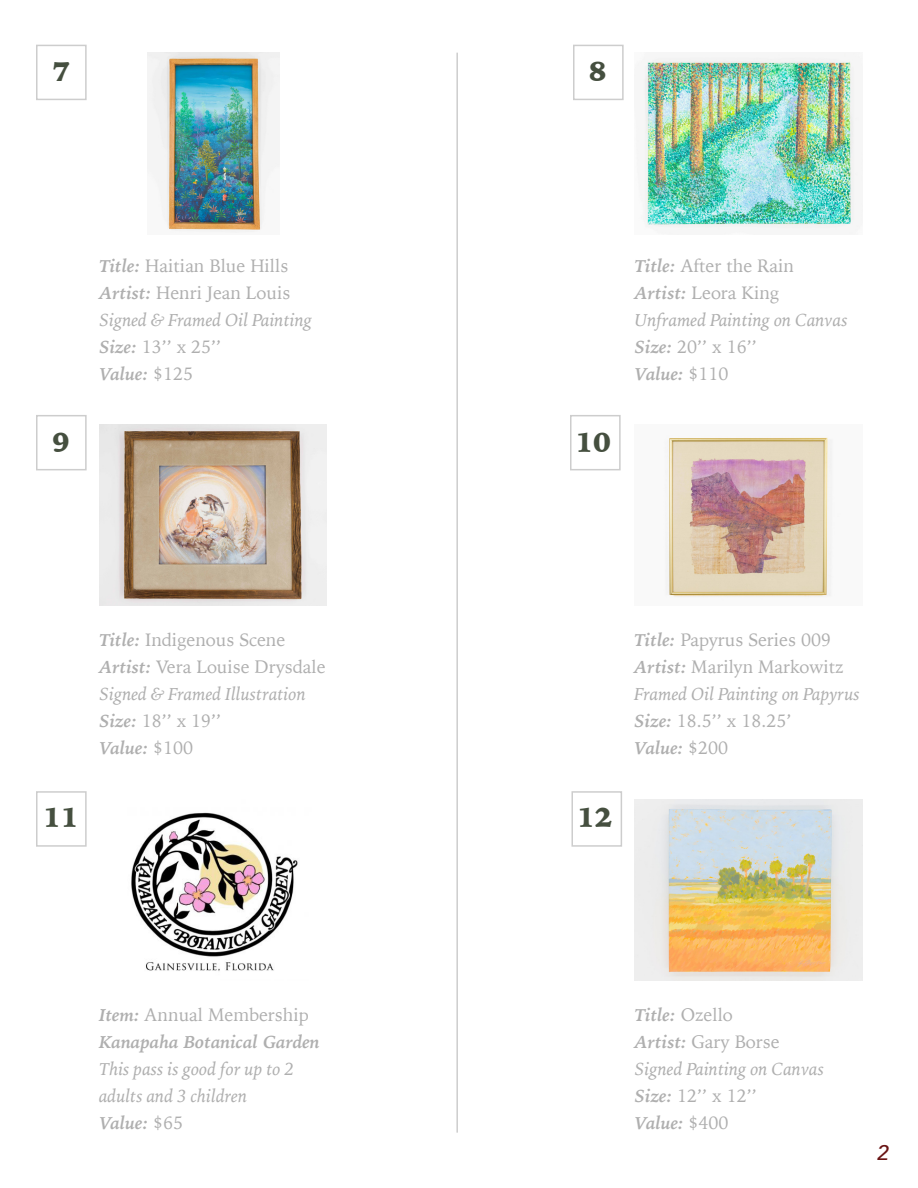
<style>
.page{position:relative;width:918px;height:1188px;background:#fff}
.page>*{position:absolute;margin:0;border:0;box-sizing:border-box;transform-origin:0 0}
.t1{font:900 27px "Iowan Old Style";color:#454f3f}
.t2{font:italic 500 21px "Avenir";color:#691414}
.t3{font:18px "Iowan Old Style";color:#afafaf}
.t4{font:italic 18px/27px "Iowan Old Style";color:#afafaf}
.t5{font:italic 700 18px "Iowan Old Style";color:#afafaf}
.s1{font-weight:700;font-style:italic}
.s2{font-weight:400;font-style:normal}
</style>
<div class="page">
<img style="left:147px;top:53px;width:133px;height:180px">
<img style="left:644px;top:54px;width:214px;height:175px">
<img style="left:99px;top:424px;width:228px;height:182px">
<hr style="left:456px;top:53px;width:2px;height:1080px;background:#cdcdcd">
<img style="left:665px;top:437px;width:167px;height:160px">
<img style="left:131px;top:812px;width:167px;height:159px">
<div style="left:36px;top:45px;width:51px;height:55px;border:2px solid #cdcdcd"></div>
<div style="left:36px;top:415px;width:51px;height:55px;border:2px solid #cdcdcd"></div>
<div style="left:573px;top:45px;width:51px;height:55px;border:2px solid #cdcdcd"></div>
<div style="left:570px;top:415px;width:51px;height:55px;border:2px solid #cdcdcd"></div>
<div style="left:36px;top:791px;width:51px;height:56px;border:2px solid #cdcdcd"></div>
<img style="left:635px;top:799px;width:227px;height:182px">
<div style="left:572px;top:791px;width:50px;height:56px;border:2px solid #cdcdcd"></div>
<p class="t1" style="left:52px;top:53px;width:19px">7</p>
<p class="t1" style="left:589px;top:53px;width:19px">8</p>
<p class="t3" style="left:99px;top:250px;width:191px"><span class="s1">Title:</span> Haitian Blue Hills</p>
<p class="t3" style="left:99px;top:277px;width:193px"><span class="s1">Artist:</span> Henri Jean Louis</p>
<p class="t4" style="left:99px;top:306px;width:215px">Signed &amp; Framed Oil Painting</p>
<p class="t3" style="left:99px;top:331px;width:124px"><span class="s1">Size:</span> 13’’ x 25’’</p>
<p class="t5" style="left:99px;top:358px;width:95px">Value: <span class="s2">$125</span></p>
<p class="t3" style="left:635px;top:250px;width:161px"><span class="s1">Title:</span> After the Rain</p>
<p class="t3" style="left:635px;top:277px;width:146px"><span class="s1">Artist:</span> Leora King</p>
<p class="t4" style="left:635px;top:306px;width:215px">Unframed Painting on Canvas</p>
<p class="t3" style="left:635px;top:331px;width:124px"><span class="s1">Size:</span> 20’’ x 16’’</p>
<p class="t5" style="left:635px;top:358px;width:95px">Value: <span class="s2">$110</span></p>
<p class="t1" style="left:52px;top:425px;width:19px">9</p>
<p class="t1" style="left:575px;top:425px;width:37px">10</p>
<p class="t3" style="left:99px;top:624px;width:188px"><span class="s1">Title:</span> Indigenous Scene</p>
<p class="t3" style="left:99px;top:651px;width:228px"><span class="s1">Artist:</span> Vera Louise Drysdale</p>
<p class="t4" style="left:99px;top:680px;width:208px">Signed &amp; Framed Illustration</p>
<p class="t3" style="left:99px;top:705px;width:124px"><span class="s1">Size:</span> 18’’ x 19’’</p>
<p class="t5" style="left:99px;top:732px;width:95px">Value: <span class="s2">$100</span></p>
<p class="t3" style="left:634px;top:624px;width:198px"><span class="s1">Title:</span> Papyrus Series 009</p>
<p class="t3" style="left:634px;top:651px;width:211px"><span class="s1">Artist:</span> Marilyn Markowitz</p>
<p class="t4" style="left:634px;top:680px;width:227px">Framed Oil Painting on Papyrus</p>
<p class="t3" style="left:634px;top:705px;width:159px"><span class="s1">Size:</span> 18.5’’ x 18.25’</p>
<p class="t5" style="left:634px;top:732px;width:95px">Value: <span class="s2">$200</span></p>
<p class="t1" style="left:43px;top:799px;width:37px">11</p>
<p class="t1" style="left:577px;top:799px;width:37px">12</p>
<p class="t3" style="left:99px;top:998px;width:211px"><span class="s1">Item:</span> Annual Membership</p>
<p class="t5" style="left:99px;top:1026px;width:222px">Kanapaha Botanical Garden</p>
<p class="t4" style="left:99px;top:1055px;width:197px">This pass is good for up to 2 adults and 3 children</p>
<p class="t5" style="left:99px;top:1107px;width:85px">Value: <span class="s2">$65</span></p>
<p class="t5" style="left:635px;top:999px;width:100px">Title: <span class="s2">Ozello</span></p>
<p class="t3" style="left:635px;top:1025px;width:146px"><span class="s1">Artist:</span> Gary Borse</p>
<p class="t4" style="left:635px;top:1055px;width:191px">Signed Painting on Canvas</p>
<p class="t3" style="left:635px;top:1079px;width:124px"><span class="s1">Size:</span> 12’’ x 12’’</p>
<p class="t5" style="left:635px;top:1107px;width:95px">Value: <span class="s2">$400</span></p>
<p class="t2" style="left:877px;top:1140px;width:13px">2</p>
</div>
